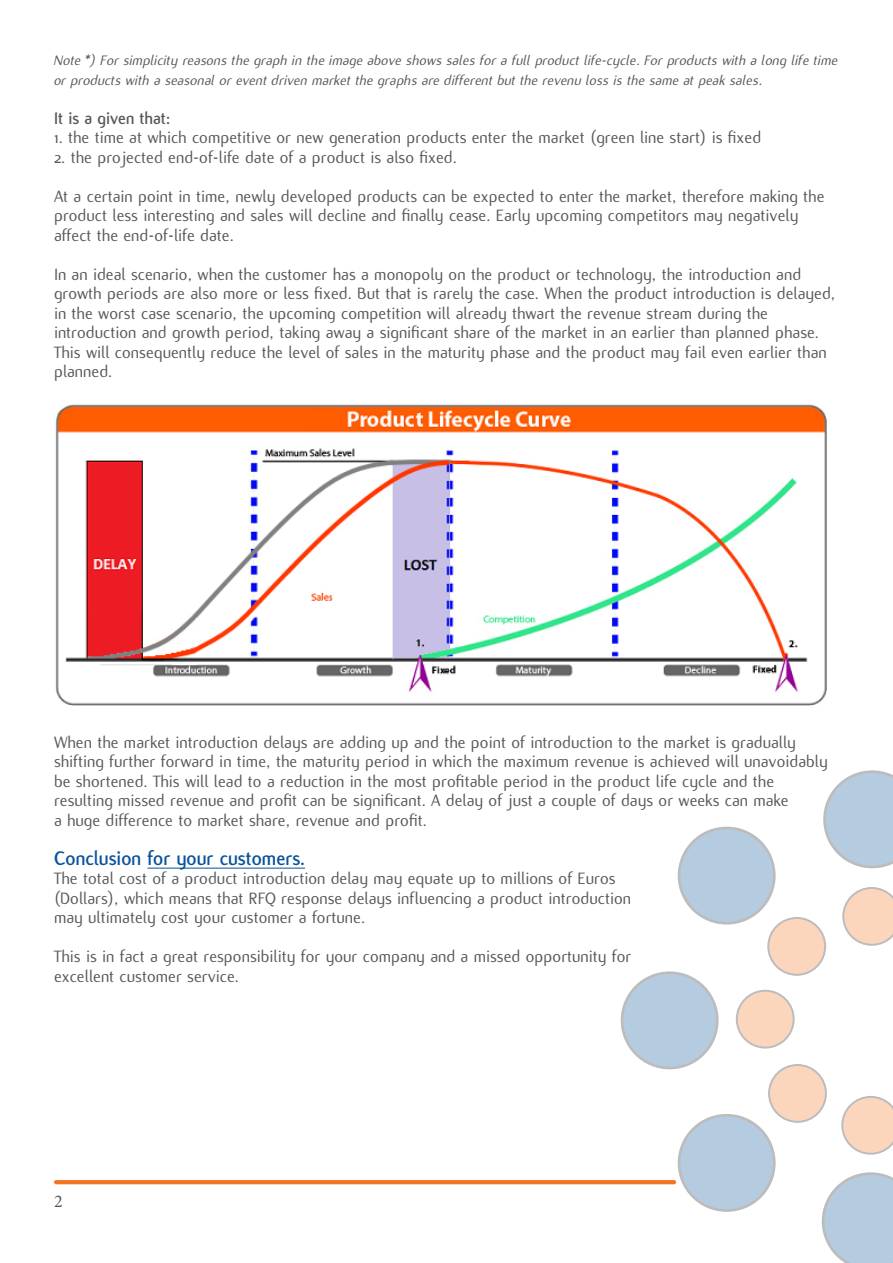
<style>
.page{position:relative;width:893px;height:1263px;background:#fff}
.page>*{position:absolute;margin:0;border:0;box-sizing:border-box;transform-origin:0 0}
.t1{font:700 21px "Flux";color:#09529a}
.t2{font:18px/19.5px "Flux";color:#57585a}
.t3{font:700 18px "Flux";color:#57585a}
.t4{font:18px "Minion Pro";color:#57585a}
.t5{font:italic 15px/19.5px "Flux";color:#57585a}
</style>
<div class="page">
<div style="left:768px;top:918px;width:57px;height:57px;background:#fbd5bc;border-radius:50%"></div>
<div style="left:767px;top:917px;width:59px;height:59px;border:2px solid #231f20;border-radius:50%"></div>
<div style="left:679px;top:828px;width:95px;height:95px;background:#b5cbe0;border-radius:50%"></div>
<div style="left:678px;top:827px;width:98px;height:97px;border:3px solid #231f20;border-radius:50%"></div>
<svg style="left:823px;top:770px;width:70px;height:98px"></svg>
<svg style="left:822px;top:1172px;width:71px;height:91px;background:#bfd0e1"></svg>
<div style="left:679px;top:1115px;width:95px;height:95px;background:#b5cbe0;border-radius:50%"></div>
<div style="left:678px;top:1114px;width:98px;height:98px;border:3px solid #231f20;border-radius:50%"></div>
<div style="left:622px;top:973px;width:95px;height:95px;background:#b5cbe0;border-radius:50%"></div>
<div style="left:621px;top:971px;width:98px;height:98px;border:3px solid #231f20;border-radius:50%"></div>
<svg style="left:842px;top:887px;width:51px;height:59px"></svg>
<svg style="left:841px;top:1096px;width:52px;height:59px"></svg>
<div style="left:769px;top:1065px;width:57px;height:57px;background:#fbd5bc;border-radius:50%"></div>
<div style="left:768px;top:1064px;width:59px;height:59px;border:2px solid #231f20;border-radius:50%"></div>
<div style="left:737px;top:991px;width:57px;height:56px;background:#fbd5bc;border-radius:50%"></div>
<div style="left:736px;top:990px;width:59px;height:58px;border:2px solid #231f20;border-radius:50%"></div>
<hr style="left:147px;top:868px;width:158px;height:1px;background:#09529a">
<img style="left:55px;top:404px;width:772px;height:301px">
<svg style="left:54px;top:1180px;width:622px;height:4px;background:#f47724"></svg>
<p class="t5" style="left:54px;top:51px;width:785px">Note *) For simplicity reasons the graph in the image above shows sales for a full product life-cycle. For products with a long life time or products with a seasonal or event driven market the graphs are different but the revenu loss is the same at peak sales.</p>
<p class="t3" style="left:54px;top:108px;width:118px">It is a given that:</p>
<p class="t2" style="left:54px;top:128px;width:709px">1. the time at which competitive or new generation products enter the market (green line start) is fixed</p>
<p class="t2" style="left:54px;top:147px;width:404px">2. the projected end-of-life date of a product is also fixed.</p>
<p class="t2" style="left:54px;top:186px;width:772px">At a certain point in time, newly developed products can be expected to enter the market, therefore making the product less interesting and sales will decline and finally cease. Early upcoming competitors may negatively affect the end-of-life date.</p>
<p class="t2" style="left:54px;top:264px;width:783px">In an ideal scenario, when the customer has a monopoly on the product or technology, the introduction and growth periods are also more or less fixed. But that is rarely the case. When the product introduction is delayed, in the worst case scenario, the upcoming competition will already thwart the revenue stream during the introduction and growth period, taking away a significant share of the market in an earlier than planned phase.<br>This will consequently reduce the level of sales in the maturity phase and the product may fail even earlier than planned.</p>
<p class="t2" style="left:54px;top:732px;width:775px">When the market introduction delays are adding up and the point of introduction to the market is gradually shifting further forward in time, the maturity period in which the maximum revenue is achieved will unavoidably be shortened. This will lead to a reduction in the most profitable period in the product life cycle and the resulting missed revenue and profit can be significant. A delay of just a couple of days or weeks can make<br>a huge difference to market share, revenue and profit.</p>
<p class="t1" style="left:54px;top:846px;width:253px">Conclusion for your customers.</p>
<p class="t2" style="left:54px;top:869px;width:579px">The total cost of a product introduction delay may equate up to millions of Euros (Dollars), which means that RFQ response delays influencing a product introduction may ultimately cost your customer a fortune.</p>
<p class="t2" style="left:54px;top:947px;width:579px">This is in fact a great responsibility for your company and a missed opportunity for</p>
<p class="t2" style="left:54px;top:966px;width:186px">excellent customer service.</p>
<p class="t4" style="left:54px;top:1189px;width:10px">2</p>
</div>
